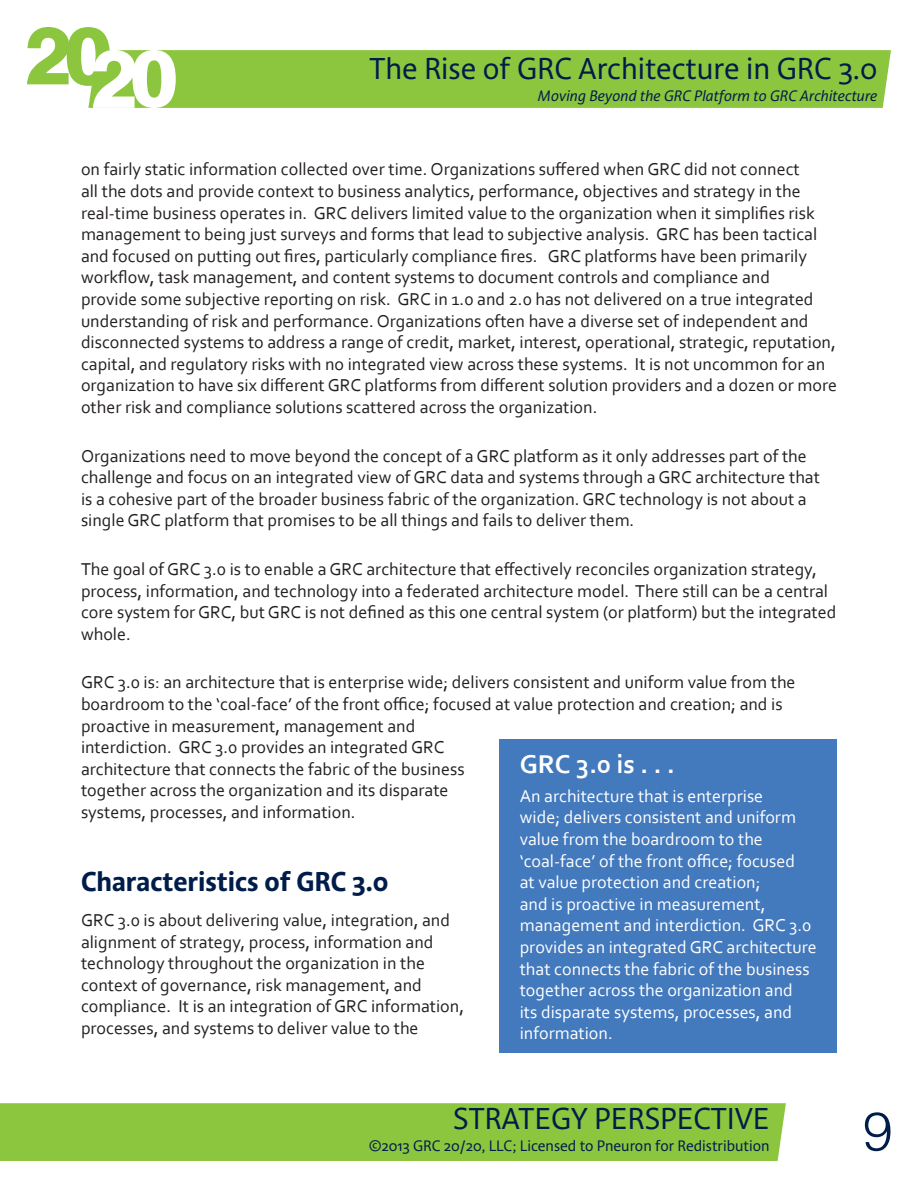
<style>
.page{position:relative;width:918px;height:1188px;background:#fff}
.page>*{position:absolute;margin:0;border:0;box-sizing:border-box;transform-origin:0 0}
.t1{font:300 54px "Helvetica";color:#001d4a}
.t2{font:30px "Acorde";color:#001d4a}
.Heading1{font:700 27px "Acorde";color:#001d4a}
.t3{font:700 27px "Corbel";color:#fff}
.t4{font:18px/21.6px "Corbel";color:#231f20}
.t5{font:18px/21.6px "Corbel";color:#fff}
.t6{font:15px "Acorde";color:#001d4a}
.t7{font:italic 15px "Acorde";color:#001d4a}
</style>
<div class="page">
<div style="left:0;top:1103px;width:786px;height:58px;background:#8bc63e"></div>
<div style="left:176px;top:50px;width:715px;height:58px;background:#8bc63e"></div>
<svg style="left:27px;top:27px;width:149px;height:81px"></svg>
<div style="left:500px;top:740px;width:337px;height:313px;background:#4379bd"></div>
<h2 class="t2" style="left:370px;top:51px;width:509px">The Rise of GRC Architecture in GRC 3.0</h2>
<p class="t7" style="left:538px;top:87px;width:341px">Moving Beyond the GRC Platform to GRC Architecture</p>
<p class="t4" style="left:81px;top:158px;width:758px">on fairly static information collected over time. Organizations suffered when GRC did not connect<br>all the dots and provide context to business analytics, performance, objectives and strategy in the real-time business operates in. GRC delivers limited value to the organization when it simplifies risk management to being just surveys and forms that lead to subjective analysis. GRC has been tactical and focused on putting out fires, particularly compliance fires. GRC platforms have been primarily workflow, task management, and content systems to document controls and compliance and<br>provide some subjective reporting on risk. GRC in 1.0 and 2.0 has not delivered on a true integrated understanding of risk and performance. Organizations often have a diverse set of independent and disconnected systems to address a range of credit, market, interest, operational, strategic, reputation, capital, and regulatory risks with no integrated view across these systems. It is not uncommon for an organization to have six different GRC platforms from different solution providers and a dozen or more other risk and compliance solutions scattered across the organization.</p>
<p class="t4" style="left:81px;top:444px;width:741px">Organizations need to move beyond the concept of a GRC platform as it only addresses part of the challenge and focus on an integrated view of GRC data and systems through a GRC architecture that is a cohesive part of the broader business fabric of the organization. GRC technology is not about a single GRC platform that promises to be all things and fails to deliver them.</p>
<p class="t4" style="left:81px;top:558px;width:757px">The goal of GRC 3.0 is to enable a GRC architecture that effectively reconciles organization strategy, process, information, and technology into a federated architecture model. There still can be a central core system for GRC, but GRC is not defined as this one central system (or platform) but the integrated whole.</p>
<p class="t4" style="left:81px;top:671px;width:716px">GRC 3.0 is: an architecture that is enterprise wide; delivers consistent and uniform value from the boardroom to the ‘coal-face’ of the front office; focused at value protection and creation; and is proactive in measurement, management and<br>interdiction. GRC 3.0 provides an integrated GRC<br>architecture that connects the fabric of the business<br>together across the organization and its disparate<br>systems, processes, and information.</p>
<p class="t3" style="left:520px;top:748px;width:157px">GRC 3.0 is . . .</p>
<p class="t5" style="left:520px;top:785px;width:299px">An architecture that is enterprise<br>wide; delivers consistent and uniform value from the boardroom to the ‘coal-face’ of the front office; focused<br>at value protection and creation;<br>and is proactive in measurement, management and interdiction. GRC 3.0 provides an integrated GRC architecture that connects the fabric of the business together across the organization and<br>its disparate systems, processes, and information.</p>
<p class="Heading1" style="left:81px;top:865px;width:309px">Characteristics of GRC 3.0</p>
<p class="t4" style="left:81px;top:909px;width:385px">GRC 3.0 is about delivering value, integration, and alignment of strategy, process, information and technology throughout the organization in the context of governance, risk management, and compliance. It is an integration of GRC information, processes, and systems to deliver value to the</p>
<h2 class="t2" style="left:453px;top:1101px;width:318px">STRATEGY PERSPECTIVE</h2>
<p class="t6" style="left:369px;top:1137px;width:402px">©2013 GRC 20/20, LLC; Licensed to Pneuron for Redistribution</p>
<h1 class="t1" style="left:863px;top:1088px;width:32px">9</h1>
</div>
